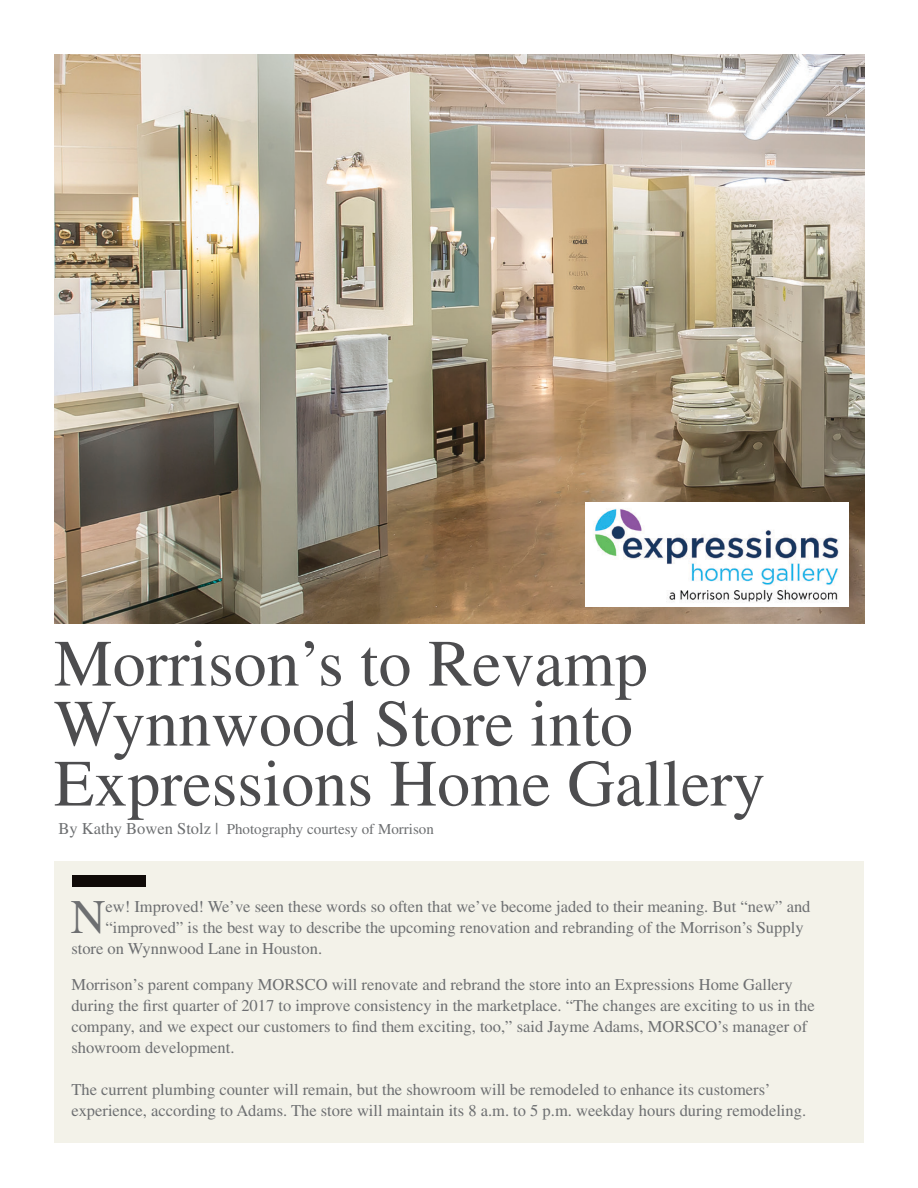
<style>
.page{position:relative;width:918px;height:1188px;background:#fff}
.page>*{position:absolute;margin:0;border:0;box-sizing:border-box;transform-origin:0 0}
.t1{font:66px/60px "Times";color:#4d4d4f}
.t2{font:48.15px "Times";color:#6d6f71}
.t3{font:16.5px/21px "Times";color:#6d6f71}
.t4{font:15px "Times";color:#6d6f71}
.s1{font-size:16.5px}
</style>
<div class="page">
<div style="left:54px;top:861px;width:810px;height:282px;background:#f3f2e9"></div>
<div style="left:73px;top:876px;width:73px;height:11px;background:#100b08"></div>
<img style="left:54px;top:54px;width:811px;height:569px">
<img style="left:585px;top:503px;width:264px;height:103px">
<h1 class="t1" style="left:54px;top:633px;width:713px">Morrison’s to Revamp<br>Wynnwood Store into<br>Expressions Home Gallery</h1>
<p class="t4" style="left:58px;top:821px;width:377px"><span class="s1">By Kathy Bowen Stolz |</span> Photography courtesy of Morrison</p>
<h2 class="t2" style="left:71px;top:890px;width:36px">N</h2>
<p class="t3" style="left:106px;top:896px;width:706px">ew! Improved! We’ve seen these words so often that we’ve become jaded to their meaning. But “new” and</p>
<p class="t3" style="left:106px;top:917px;width:699px">“improved” is the best way to describe the upcoming renovation and rebranding of the Morrison’s Supply</p>
<p class="t3" style="left:71px;top:938px;width:252px">store on Wynnwood Lane in Houston.</p>
<p class="t3" style="left:71px;top:974px;width:745px">Morrison’s parent company MORSCO will renovate and rebrand the store into an Expressions Home Gallery during the first quarter of 2017 to improve consistency in the marketplace. “The changes are exciting to us in the company, and we expect our customers to find them exciting, too,” said Jayme Adams, MORSCO’s manager of showroom development.</p>
<p class="t3" style="left:71px;top:1079px;width:736px">The current plumbing counter will remain, but the showroom will be remodeled to enhance its customers’ experience, according to Adams. The store will maintain its 8 a.m. to 5 p.m. weekday hours during remodeling.</p>
</div>
